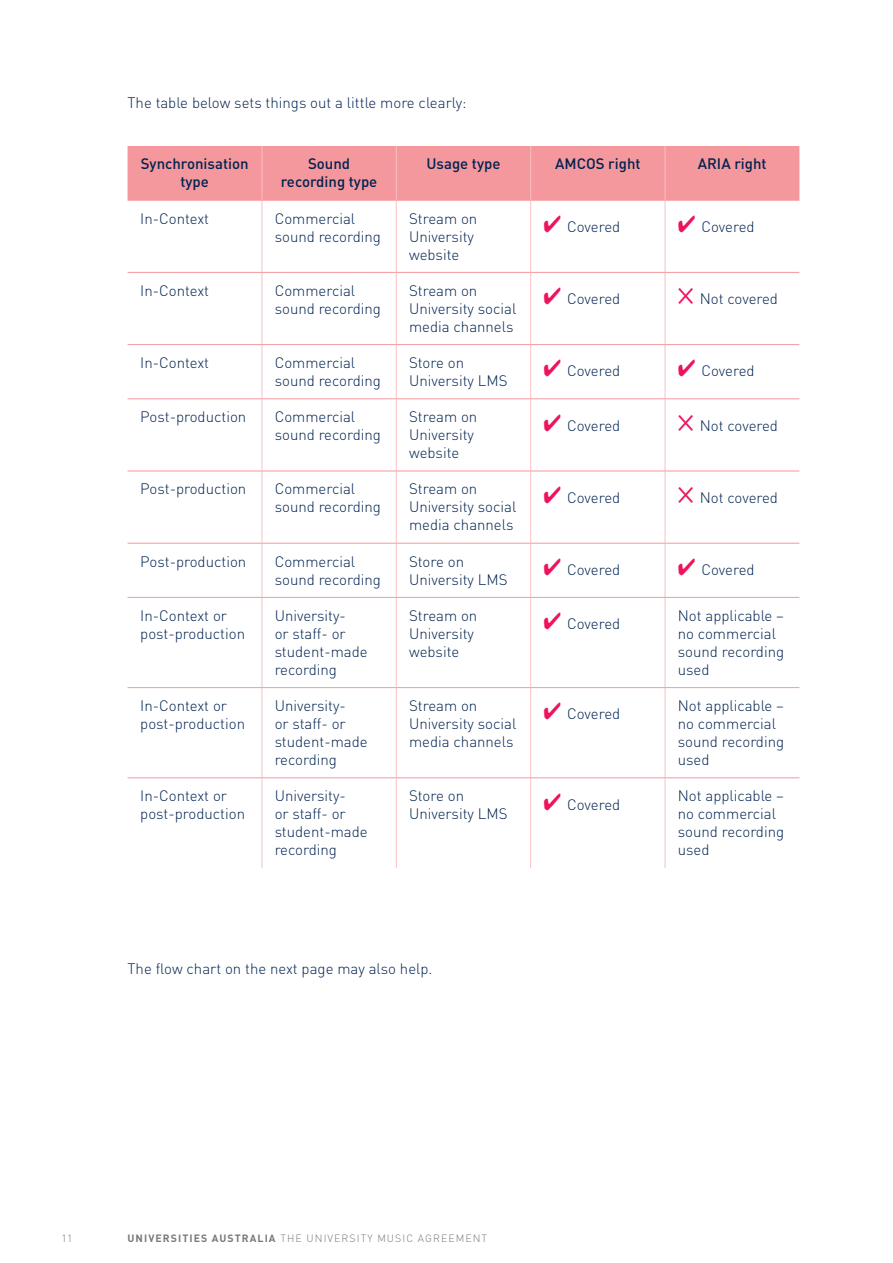
<style>
.page{position:relative;width:893px;height:1263px;background:#fff}
.page>*{position:absolute;margin:0;border:0;box-sizing:border-box;transform-origin:0 0}
.t1{font:300 15px/18px "DIN";color:#002250}
.t2{font:500 15px/18px "DIN";color:#002250;text-align:center}
.t3{font:300 10.5px "DIN";letter-spacing:.1em;color:#77797b}
.s1{color:#ed145b}
.s2{font-weight:700}
</style>
<div class="page">
<div style="left:128px;top:146px;width:671px;height:54px;background:#f5989d"></div>
<hr style="left:262px;top:146px;width:1px;height:54px;background:#fac0bf">
<hr style="left:396px;top:146px;width:1px;height:54px;background:#fac0bf">
<hr style="left:530px;top:146px;width:1px;height:54px;background:#fac0bf">
<hr style="left:665px;top:146px;width:1px;height:54px;background:#fac0bf">
<hr style="left:262px;top:201px;width:1px;height:71px;background:#fac0bf">
<hr style="left:396px;top:201px;width:1px;height:71px;background:#fac0bf">
<hr style="left:530px;top:201px;width:1px;height:71px;background:#fac0bf">
<hr style="left:665px;top:201px;width:1px;height:71px;background:#fac0bf">
<hr style="left:262px;top:273px;width:1px;height:71px;background:#fac0bf">
<hr style="left:396px;top:273px;width:1px;height:71px;background:#fac0bf">
<hr style="left:530px;top:273px;width:1px;height:71px;background:#fac0bf">
<hr style="left:665px;top:273px;width:1px;height:71px;background:#fac0bf">
<hr style="left:262px;top:345px;width:1px;height:53px;background:#fac0bf">
<hr style="left:396px;top:345px;width:1px;height:53px;background:#fac0bf">
<hr style="left:530px;top:345px;width:1px;height:53px;background:#fac0bf">
<hr style="left:665px;top:345px;width:1px;height:53px;background:#fac0bf">
<hr style="left:262px;top:399px;width:1px;height:72px;background:#fac0bf">
<hr style="left:396px;top:399px;width:1px;height:72px;background:#fac0bf">
<hr style="left:530px;top:399px;width:1px;height:72px;background:#fac0bf">
<hr style="left:665px;top:399px;width:1px;height:72px;background:#fac0bf">
<hr style="left:262px;top:471px;width:1px;height:72px;background:#fac0bf">
<hr style="left:396px;top:471px;width:1px;height:72px;background:#fac0bf">
<hr style="left:530px;top:471px;width:1px;height:72px;background:#fac0bf">
<hr style="left:665px;top:471px;width:1px;height:72px;background:#fac0bf">
<hr style="left:262px;top:544px;width:1px;height:53px;background:#fac0bf">
<hr style="left:396px;top:544px;width:1px;height:53px;background:#fac0bf">
<hr style="left:530px;top:544px;width:1px;height:53px;background:#fac0bf">
<hr style="left:665px;top:544px;width:1px;height:53px;background:#fac0bf">
<hr style="left:262px;top:598px;width:1px;height:89px;background:#fac0bf">
<hr style="left:396px;top:598px;width:1px;height:89px;background:#fac0bf">
<hr style="left:530px;top:598px;width:1px;height:89px;background:#fac0bf">
<hr style="left:665px;top:598px;width:1px;height:89px;background:#fac0bf">
<hr style="left:262px;top:688px;width:1px;height:89px;background:#fac0bf">
<hr style="left:396px;top:688px;width:1px;height:89px;background:#fac0bf">
<hr style="left:530px;top:688px;width:1px;height:89px;background:#fac0bf">
<hr style="left:665px;top:688px;width:1px;height:89px;background:#fac0bf">
<hr style="left:262px;top:778px;width:1px;height:90px;background:#fac0bf">
<hr style="left:396px;top:778px;width:1px;height:90px;background:#fac0bf">
<hr style="left:530px;top:778px;width:1px;height:90px;background:#fac0bf">
<hr style="left:665px;top:778px;width:1px;height:90px;background:#fac0bf">
<hr style="left:128px;top:200px;width:134px;height:1px;background:#f5989d">
<hr style="left:262px;top:200px;width:134px;height:1px;background:#f5989d">
<hr style="left:396px;top:200px;width:135px;height:1px;background:#f5989d">
<hr style="left:531px;top:200px;width:134px;height:1px;background:#f5989d">
<hr style="left:665px;top:200px;width:134px;height:1px;background:#f5989d">
<hr style="left:128px;top:272px;width:134px;height:1px;background:#f5989d">
<hr style="left:262px;top:272px;width:134px;height:1px;background:#f5989d">
<hr style="left:396px;top:272px;width:135px;height:1px;background:#f5989d">
<hr style="left:531px;top:272px;width:134px;height:1px;background:#f5989d">
<hr style="left:665px;top:272px;width:134px;height:1px;background:#f5989d">
<hr style="left:128px;top:344px;width:134px;height:1px;background:#f5989d">
<hr style="left:262px;top:344px;width:134px;height:1px;background:#f5989d">
<hr style="left:396px;top:344px;width:135px;height:1px;background:#f5989d">
<hr style="left:531px;top:344px;width:134px;height:1px;background:#f5989d">
<hr style="left:665px;top:344px;width:134px;height:1px;background:#f5989d">
<hr style="left:128px;top:398px;width:134px;height:1px;background:#f5989d">
<hr style="left:262px;top:398px;width:134px;height:1px;background:#f5989d">
<hr style="left:396px;top:398px;width:135px;height:1px;background:#f5989d">
<hr style="left:531px;top:398px;width:134px;height:1px;background:#f5989d">
<hr style="left:665px;top:398px;width:134px;height:1px;background:#f5989d">
<hr style="left:128px;top:471px;width:134px;height:1px;background:#f5989d">
<hr style="left:262px;top:471px;width:134px;height:1px;background:#f5989d">
<hr style="left:396px;top:471px;width:135px;height:1px;background:#f5989d">
<hr style="left:531px;top:471px;width:134px;height:1px;background:#f5989d">
<hr style="left:665px;top:471px;width:134px;height:1px;background:#f5989d">
<hr style="left:128px;top:543px;width:134px;height:1px;background:#f5989d">
<hr style="left:262px;top:543px;width:134px;height:1px;background:#f5989d">
<hr style="left:396px;top:543px;width:135px;height:1px;background:#f5989d">
<hr style="left:531px;top:543px;width:134px;height:1px;background:#f5989d">
<hr style="left:665px;top:543px;width:134px;height:1px;background:#f5989d">
<hr style="left:128px;top:597px;width:134px;height:1px;background:#f5989d">
<hr style="left:262px;top:597px;width:134px;height:1px;background:#f5989d">
<hr style="left:396px;top:597px;width:135px;height:1px;background:#f5989d">
<hr style="left:531px;top:597px;width:134px;height:1px;background:#f5989d">
<hr style="left:665px;top:597px;width:134px;height:1px;background:#f5989d">
<hr style="left:128px;top:687px;width:134px;height:1px;background:#f5989d">
<hr style="left:262px;top:687px;width:134px;height:1px;background:#f5989d">
<hr style="left:396px;top:687px;width:135px;height:1px;background:#f5989d">
<hr style="left:531px;top:687px;width:134px;height:1px;background:#f5989d">
<hr style="left:665px;top:687px;width:134px;height:1px;background:#f5989d">
<hr style="left:128px;top:777px;width:134px;height:1px;background:#f5989d">
<hr style="left:262px;top:777px;width:134px;height:1px;background:#f5989d">
<hr style="left:396px;top:777px;width:135px;height:1px;background:#f5989d">
<hr style="left:531px;top:777px;width:134px;height:1px;background:#f5989d">
<hr style="left:665px;top:777px;width:134px;height:1px;background:#f5989d">
<p class="t1" style="left:128px;top:94px;width:341px">The table below sets things out a little more clearly:</p>
<p class="t2" style="left:141px;top:155px;width:109px">Synchronisation type</p>
<p class="t2" style="left:281px;top:155px;width:98px">Sound recording type</p>
<p class="t2" style="left:426px;top:155px;width:76px">Usage type</p>
<p class="t2" style="left:555px;top:155px;width:87px">AMCOS right</p>
<p class="t2" style="left:698px;top:155px;width:70px">ARIA right</p>
<p class="t1" style="left:140px;top:209px;width:70px">In-Context</p>
<p class="t1" style="left:275px;top:209px;width:108px">Commercial sound recording</p>
<p class="t1" style="left:409px;top:209px;width:70px">Stream on<br>University website</p>
<p class="t1" style="left:543px;top:217px;width:78px"><span class="s1">✔</span> Covered</p>
<p class="t1" style="left:678px;top:217px;width:78px"><span class="s1">✔</span> Covered</p>
<p class="t1" style="left:140px;top:281px;width:70px">In-Context</p>
<p class="t1" style="left:275px;top:281px;width:108px">Commercial sound recording</p>
<p class="t1" style="left:409px;top:281px;width:109px">Stream on<br>University social media channels</p>
<p class="t1" style="left:543px;top:290px;width:78px"><span class="s1">✔</span> Covered</p>
<p class="t1" style="left:700px;top:290px;width:80px">Not covered</p>
<p class="t1" style="left:140px;top:353px;width:70px">In-Context</p>
<p class="t1" style="left:275px;top:353px;width:108px">Commercial sound recording</p>
<p class="t1" style="left:409px;top:353px;width:100px">Store on<br>University LMS</p>
<p class="t1" style="left:543px;top:362px;width:78px"><span class="s1">✔</span> Covered</p>
<p class="t1" style="left:678px;top:362px;width:78px"><span class="s1">✔</span> Covered</p>
<p class="t1" style="left:140px;top:408px;width:108px">Post-production</p>
<p class="t1" style="left:275px;top:408px;width:108px">Commercial sound recording</p>
<p class="t1" style="left:409px;top:408px;width:70px">Stream on<br>University website</p>
<p class="t1" style="left:543px;top:416px;width:78px"><span class="s1">✔</span> Covered</p>
<p class="t1" style="left:700px;top:416px;width:80px">Not covered</p>
<p class="t1" style="left:140px;top:480px;width:108px">Post-production</p>
<p class="t1" style="left:275px;top:480px;width:108px">Commercial sound recording</p>
<p class="t1" style="left:409px;top:480px;width:109px">Stream on<br>University social media channels</p>
<p class="t1" style="left:543px;top:488px;width:78px"><span class="s1">✔</span> Covered</p>
<p class="t1" style="left:700px;top:488px;width:80px">Not covered</p>
<p class="t1" style="left:140px;top:552px;width:108px">Post-production</p>
<p class="t1" style="left:275px;top:552px;width:108px">Commercial sound recording</p>
<p class="t1" style="left:409px;top:552px;width:100px">Store on<br>University LMS</p>
<p class="t1" style="left:543px;top:560px;width:78px"><span class="s1">✔</span> Covered</p>
<p class="t1" style="left:678px;top:560px;width:78px"><span class="s1">✔</span> Covered</p>
<p class="t1" style="left:140px;top:606px;width:106px">In-Context or post-production</p>
<p class="t1" style="left:275px;top:606px;width:95px">University-<br>or staff- or student-made recording</p>
<p class="t1" style="left:409px;top:606px;width:70px">Stream on<br>University website</p>
<p class="t1" style="left:543px;top:615px;width:78px"><span class="s1">✔</span> Covered</p>
<p class="t1" style="left:678px;top:606px;width:108px">Not applicable – no commercial sound recording used</p>
<p class="t1" style="left:140px;top:696px;width:106px">In-Context or post-production</p>
<p class="t1" style="left:275px;top:696px;width:95px">University-<br>or staff- or student-made recording</p>
<p class="t1" style="left:409px;top:696px;width:109px">Stream on<br>University social media channels</p>
<p class="t1" style="left:543px;top:705px;width:78px"><span class="s1">✔</span> Covered</p>
<p class="t1" style="left:678px;top:696px;width:108px">Not applicable – no commercial sound recording used</p>
<p class="t1" style="left:140px;top:787px;width:106px">In-Context or post-production</p>
<p class="t1" style="left:275px;top:787px;width:95px">University-<br>or staff- or student-made recording</p>
<p class="t1" style="left:409px;top:787px;width:100px">Store on<br>University LMS</p>
<p class="t1" style="left:543px;top:795px;width:78px"><span class="s1">✔</span> Covered</p>
<p class="t1" style="left:678px;top:787px;width:108px">Not applicable – no commercial sound recording used</p>
<p class="t1" style="left:128px;top:959px;width:306px">The flow chart on the next page may also help.</p>
<p class="t3" style="left:62px;top:1231px;width:12px">11</p>
<p class="t3" style="left:128px;top:1231px;width:361px"><span class="s2">UNIVERSITIES AUSTRALIA</span> THE UNIVERSITY MUSIC AGREEMENT</p>
</div>
